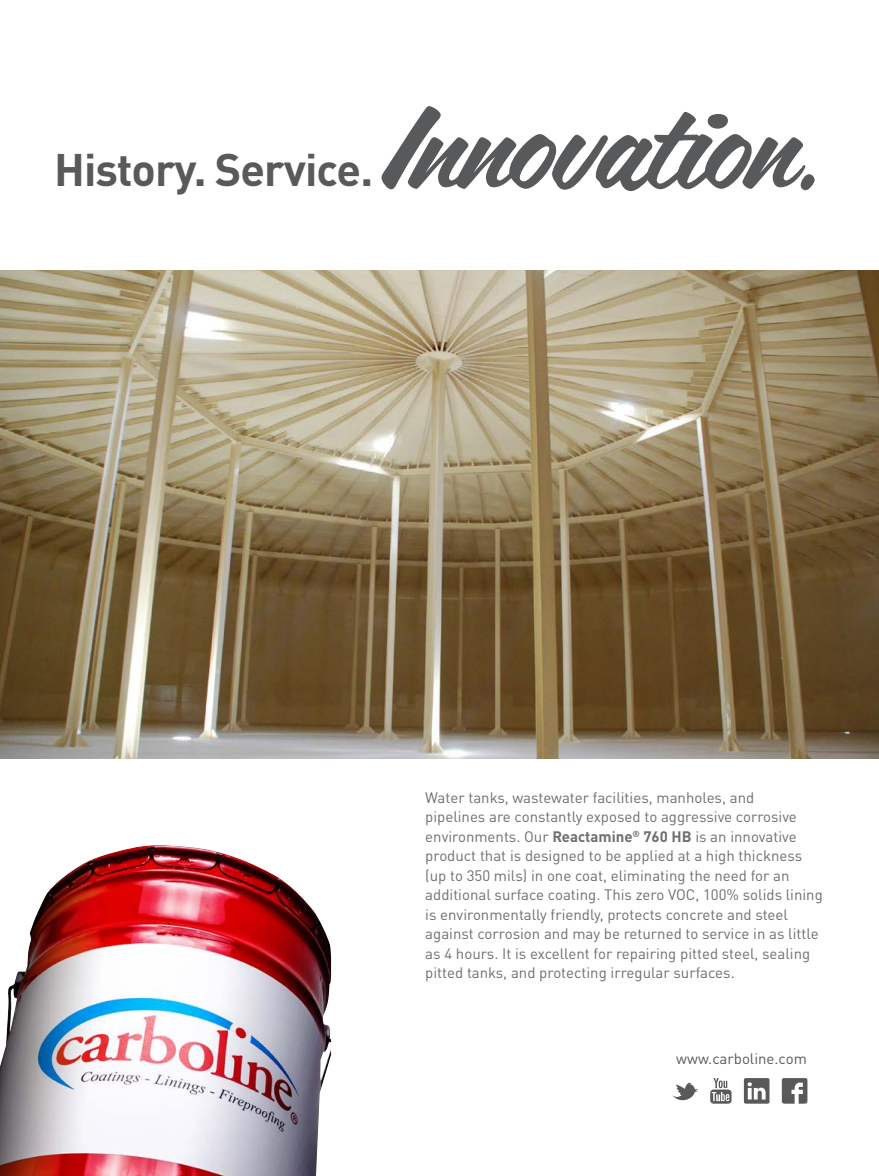
<style>
.page{position:relative;width:879px;height:1176px;background:#fff}
.page>*{position:absolute;margin:0;border:0;box-sizing:border-box;transform-origin:0 0}
.t1{font:115.5px "Coffee Service";color:#58595b}
.t2{font:700 45px "DIN Pro";letter-spacing:-.02em;color:#58595b}
.t3{font:15px/19.5px "DIN Pro";color:#6d6e71}
.t4{font:15px "DIN Pro";color:#58595b}
.s1{font-weight:700}
</style>
<div class="page">
<img style="left:0;top:270px;width:878px;height:488px">
<img style="left:0;top:845px;width:331px;height:330px">
<svg style="left:781px;top:1078px;width:26px;height:25px"></svg>
<svg style="left:743px;top:1078px;width:26px;height:25px"></svg>
<svg style="left:672px;top:1082px;width:25px;height:19px"></svg>
<svg style="left:710px;top:1078px;width:21px;height:25px"></svg>
<h2 class="t2" style="left:54px;top:133px;width:320px">History. Service.</h2>
<h1 class="t1" style="left:385px;top:70px;width:441px">Innovation.</h1>
<p class="t3" style="left:425px;top:785px;width:399px">Water tanks, wastewater facilities, manholes, and<br>pipelines are constantly exposed to aggressive corrosive environments. Our <span class="s1">Reactamine</span><sup>®</sup> <span class="s1">760 HB</span> is an innovative product that is designed to be applied at a high thickness (up to 350 mils) in one coat, eliminating the need for an additional surface coating. This zero VOC, 100% solids lining is environmentally friendly, protects concrete and steel against corrosion and may be returned to service in as little as 4 hours. It is excellent for repairing pitted steel, sealing pitted tanks, and protecting irregular surfaces.</p>
<p class="t4" style="left:676px;top:1046px;width:132px">www.carboline.com</p>
</div>
